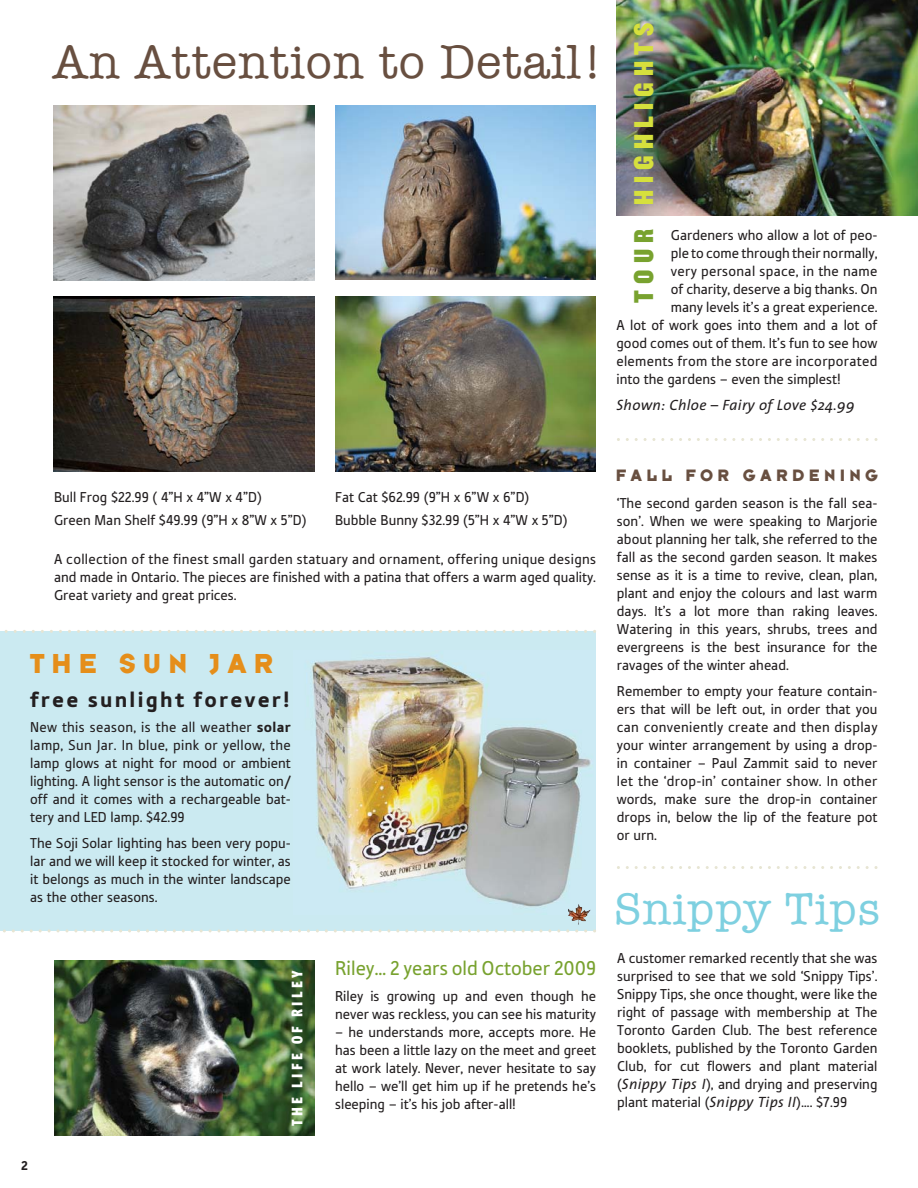
<style>
.page{position:relative;width:918px;height:1188px;background:#fff}
.page>*{position:absolute;margin:0;border:0;box-sizing:border-box;transform-origin:0 0}
.t1{font:48px "American Typewriter";letter-spacing:.02em;color:#684f40}
.t2{font:45.3px "American Typewriter";letter-spacing:.02em;color:#7ed0e0}
.t3{font:28.5px "Typeface Six";letter-spacing:.25em;color:#e58e1a}
.t4{font:28.35px "Knockout HTF70 Full Welterwt";letter-spacing:.22em;color:#d6e03d}
.t5{font:900 22.5px "Tabula ITC";letter-spacing:.1em;color:#231f20}
.t6{font:21px "Tabula ITC";color:#78a22f}
.t7{font:17.25px "Typeface Six";letter-spacing:.25em;color:#684f40}
.t8{font:900 15.75px "Vista Sans Nar";letter-spacing:.2em;color:#fff}
.t9{font:15px/18px "Tabula ITC";color:#231f20;text-align:justify}
.t10{font:15px "Tabula ITC";letter-spacing:.02em;color:#231f20}
.t11{font:italic 15px "The Sans";letter-spacing:.02em;color:#231f20}
.t12{font:900 13.5px "Tabula ITC";color:#231f20}
.s1{color:#78a22f}
.s2{font-weight:900}
.s3{font-family:"The Sans";font-style:italic}
</style>
<div class="page">
<div style="left:0;top:631px;width:595px;height:300px;background:#cbeaf1"></div>
<img style="left:53px;top:297px;width:261px;height:174px">
<img style="left:335px;top:105px;width:260px;height:175px">
<img style="left:53px;top:105px;width:261px;height:175px">
<img style="left:335px;top:297px;width:260px;height:174px">
<img style="left:617px;top:0;width:301px;height:216px">
<img style="left:312px;top:650px;width:284px;height:265px">
<img style="left:54px;top:961px;width:260px;height:174px">
<svg style="left:4px;top:630px;width:592px;height:3px"></svg>
<svg style="left:617px;top:438px;width:261px;height:3px"></svg>
<svg style="left:617px;top:866px;width:261px;height:3px"></svg>
<svg style="left:3px;top:929px;width:593px;height:3px"></svg>
<svg style="left:578px;top:904px;width:5px;height:9px"></svg>
<h1 class="t1" style="left:52px;top:35px;width:552px">An Attention to Detail!</h1>
<h3 class="t4" style="left:633px;top:303px;width:282px;rotate:-90deg"><span class="s1">TOUR</span> HIGHLIGHTS</h3>
<p class="t9" style="left:671px;top:228px;width:208px">Gardeners who allow a lot of peo-</p>
<p class="t9" style="left:671px;top:246px;width:208px">ple to come through their normally,</p>
<p class="t10" style="left:671px;top:266px;width:208px">very personal space, in the name</p>
<p class="t9" style="left:671px;top:282px;width:208px">of charity, deserve a big thanks. On</p>
<p class="t9" style="left:671px;top:300px;width:208px">many levels it’s a great experience.</p>
<p class="t9" style="left:617px;top:318px;width:262px">A lot of work goes into them and a lot of</p>
<p class="t9" style="left:617px;top:336px;width:262px">good comes out of them. It’s fun to see how</p>
<p class="t10" style="left:617px;top:356px;width:262px">elements from the store are incorporated</p>
<p class="t9" style="left:617px;top:372px;width:226px">into the gardens – even the simplest!</p>
<p class="t11" style="left:617px;top:399px;width:240px">Shown: Chloe – Fairy of Love $24.99</p>
<p class="t9" style="left:54px;top:489px;width:209px">Bull Frog $22.99 ( 4”H x 4”W x 4”D)</p>
<p class="t9" style="left:335px;top:489px;width:196px">Fat Cat $62.99 (9”H x 6”W x 6”D)</p>
<p class="t9" style="left:54px;top:512px;width:254px">Green Man Shelf $49.99 (9”H x 8”W x 5”D)</p>
<p class="t9" style="left:335px;top:512px;width:234px">Bubble Bunny $32.99 (5”H x 4”W x 5”D)</p>
<p class="t9" style="left:54px;top:552px;width:544px">A collection of the finest small garden statuary and ornament, offering unique designs and made in Ontario. The pieces are finished with a patina that offers a warm aged quality.<br>Great variety and great prices.</p>
<h3 class="t3" style="left:30px;top:646px;width:245px">THE SUN JAR</h3>
<h3 class="t5" style="left:30px;top:692px;width:261px">free sunlight forever!</h3>
<p class="t9" style="left:30px;top:719px;width:262px">New this season, is the all weather <span class="s2">solar </span>lamp, Sun Jar. In blue, pink or yellow, the lamp glows at night for mood or ambient lighting. A light sensor is the automatic on/ off and it comes with a rechargeable bat&shy;tery and LED lamp. $42.99</p>
<p class="t9" style="left:30px;top:835px;width:262px">The Soji Solar lighting has been very popu&shy;lar and we will keep it stocked for winter, as it belongs as much in the winter landscape as the other seasons.</p>
<p class="t12" style="left:21px;top:1161px;width:8px">2</p>
<p class="t8" style="left:289px;top:1126px;width:156px;rotate:-90deg">THE LIFE OF RILEY</p>
<h3 class="t6" style="left:335px;top:961px;width:262px">Riley… 2 years old October 2009</h3>
<p class="t9" style="left:335px;top:989px;width:262px">Riley is growing up and even though he never was reckless, you can see his maturity</p>
<p class="t9" style="left:335px;top:1025px;width:262px">– he understands more, accepts more. He has been a little lazy on the meet and greet at work lately. Never, never hesitate to say hello – we’ll get him up if he pretends he’s sleeping – it’s his job after-all!</p>
<p class="t7" style="left:616px;top:465px;width:264px">FALL FOR GARDENING</p>
<p class="t9" style="left:617px;top:496px;width:262px">‘The second garden season is the fall sea&shy;son’. When we were speaking to Marjorie about planning her talk, she referred to the fall as the second garden season. It makes sense as it is a time to revive, clean, plan, plant and enjoy the colours and last warm days. It’s a lot more than raking leaves.<br>Watering in this years, shrubs, trees and evergreens is the best insurance for the ravages of the winter ahead.</p>
<p class="t9" style="left:617px;top:684px;width:262px">Remember to empty your feature contain&shy;ers that will be left out, in order that you can conveniently create and then display your winter arrangement by using a drop&shy;in container – Paul Zammit said to never let the ‘drop-in’ container show. In other words, make sure the drop-in container drops in, below the lip of the feature pot or urn.</p>
<h2 class="t2" style="left:614px;top:883px;width:268px">Snippy Tips</h2>
<p class="t9" style="left:617px;top:951px;width:262px">A customer remarked recently that she was surprised to see that we sold ‘Snippy Tips’.<br>Snippy Tips, she once thought, were like the right of passage with membership at The Toronto Garden Club. The best reference booklets, published by the Toronto Garden Club, for cut flowers and plant material (<span class="s3">Snippy Tips I</span>), and drying and preserving plant material (<span class="s3">Snippy Tips II</span>)…. $7.99</p>
</div>
